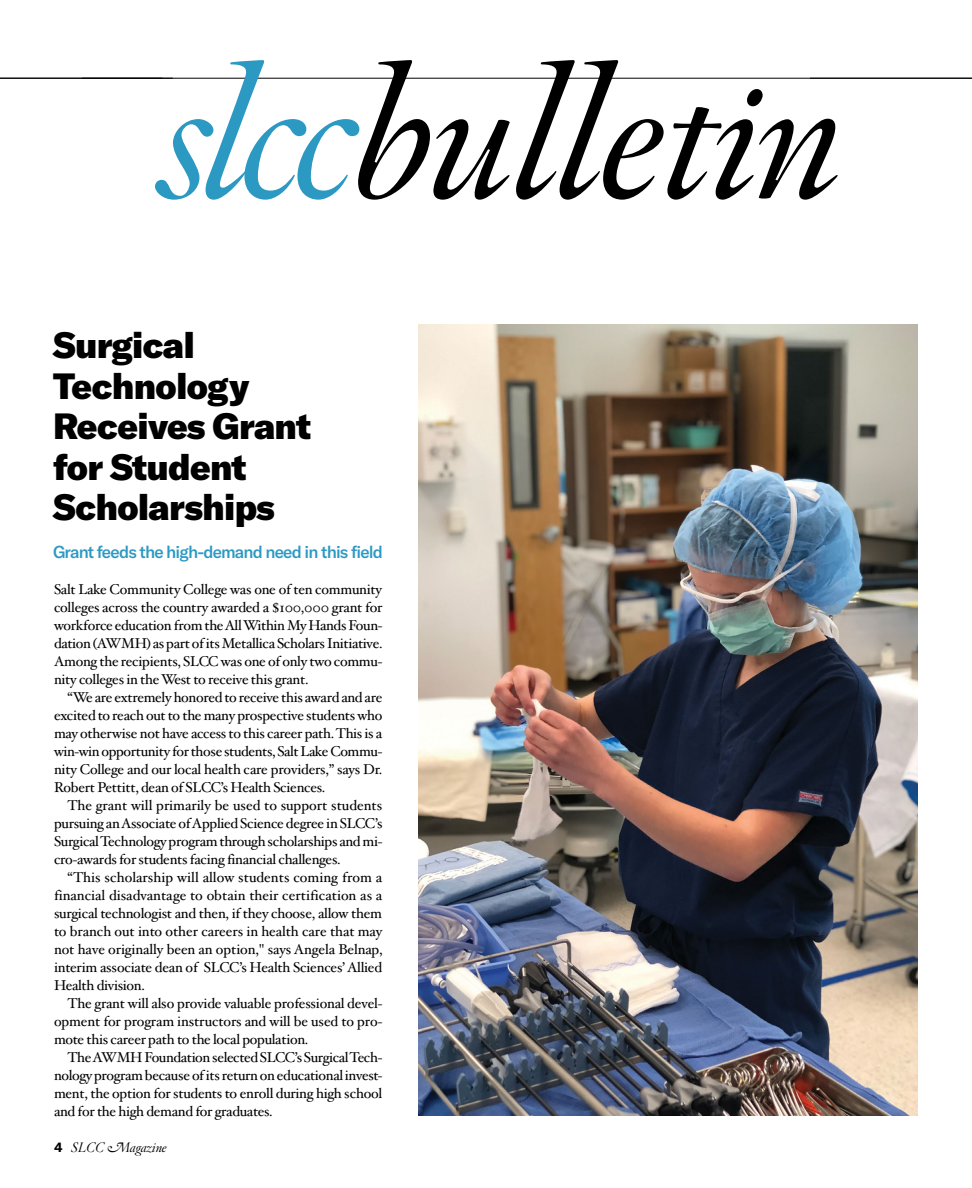
<style>
.page{position:relative;width:972px;height:1188px;background:#fff}
.page>*{position:absolute;margin:0;border:0;box-sizing:border-box;transform-origin:0 0}
.t1{font:900 36px/40.5px "GT America";letter-spacing:-.02em;color:#000}
.t2{font:500 16.95px "GT America";letter-spacing:-.05em;color:#2c99c3}
.t3{font:14.25px/18px "Hoefler Txt";letter-spacing:-.02em;color:#000;text-align:justify}
.t4{font:italic 300 13.5px "Hoefler Titling";color:#000}
.s1{font-family:"GT America";font-weight:700;font-style:normal}
</style>
<div class="page">
<svg style="left:155px;top:60px;width:683px;height:140px"></svg>
<hr style="left:0;top:78px;width:173px;height:1px;background:#000">
<hr style="left:810px;top:78px;width:162px;height:1px;background:#000">
<img style="left:419px;top:324px;width:499px;height:792px">
<p class="t1" style="left:53px;top:324px;width:260px">Surgical<br>Technology<br>Receives Grant for Student<br>Scholarships</p>
<p class="t2" style="left:53px;top:542px;width:332px">Grant feeds the high-demand need in this field</p>
<p class="t3" style="left:54px;top:580px;width:330px">Salt Lake Community College was one of ten community colleges across the country awarded a $100,000 grant for workforce education from the All Within My Hands Foun&shy;dation (AWMH) as part of its Metallica Scholars Initiative.<br>Among the recipients, SLCC was one of only two commu&shy;nity colleges in the West to receive this grant.</p>
<p class="t3" style="left:54px;top:688px;width:330px;text-indent:14px">“We are extremely honored to receive this award and are excited to reach out to the many prospective students who may otherwise not have access to this career path. This is a win-win opportunity for those students, Salt Lake Commu&shy;nity College and our local health care providers,” says Dr.<br>Robert Pettitt, dean of SLCC’s Health Sciences.</p>
<p class="t3" style="left:54px;top:796px;width:330px;text-indent:14px">The grant will primarily be used to support students pursuing an Associate of Applied Science degree in SLCC’s Surgical Technology program through scholarships and mi&shy;cro-awards for students facing financial challenges.</p>
<p class="t3" style="left:54px;top:868px;width:330px;text-indent:14px">“This scholarship will allow students coming from a financial disadvantage to obtain their certification as a surgical technologist and then, if they choose, allow them to branch out into other careers in health care that may not have originally been an option," says Angela Belnap, interim associate dean of SLCC’s Health Sciences’ Allied Health division.</p>
<p class="t3" style="left:54px;top:994px;width:330px;text-indent:14px">The grant will also provide valuable professional devel&shy;opment for program instructors and will be used to pro&shy;mote this career path to the local population.</p>
<p class="t3" style="left:54px;top:1048px;width:330px;text-indent:14px">The AWMH Foundation selected SLCC’s Surgical Tech&shy;nology program because of its return on educational invest&shy;ment, the option for students to enroll during high school and for the high demand for graduates.</p>
<p class="t4" style="left:54px;top:1139px;width:114px"><span class="s1">4</span> SLCC Magazine</p>
</div>
